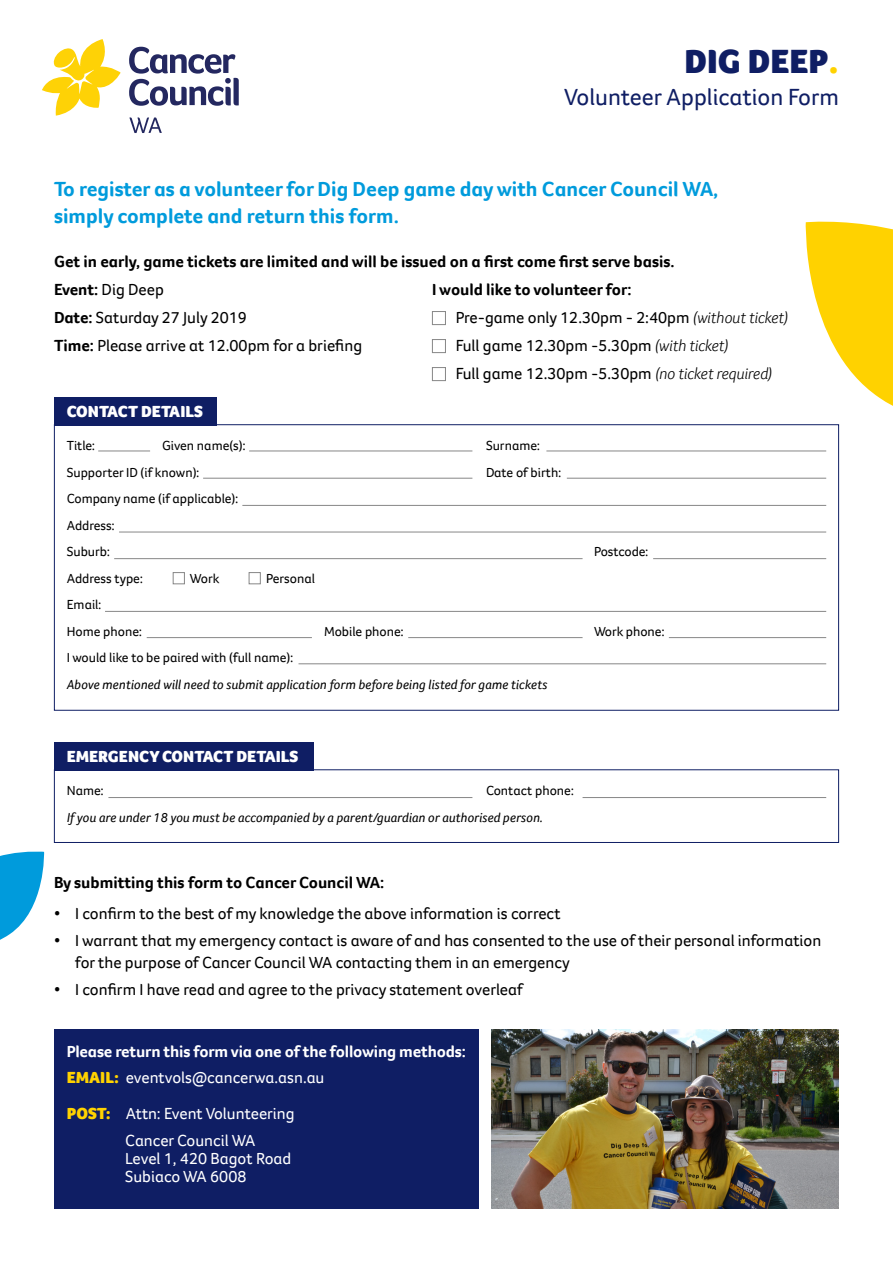
<style>
.page{position:relative;width:893px;height:1263px;background:#fff}
.page>*{position:absolute;margin:0;border:0;box-sizing:border-box;transform-origin:0 0}
.t1{font:900 34.5px "Foco CC";color:#0f1e64}
.t2{font:24px "Foco CC";color:#0f1e64}
.t3{font:700 21px/27px "Foco CC";color:#009bdc}
.t4{font:16.5px/28px "Foco CC";color:#000}
.t5{font:700 16.5px/28px "Foco CC";color:#000}
.t6{font:700 16.5px/26.5px "Foco CC";letter-spacing:-.01em;color:#fff}
.t7{font:16.5px/26.5px "Foco CC";color:#fff}
.t8{font:900 16.5px "Foco CC";color:#fff}
.t9{font:13.5px/26.5px "Foco CC";color:#000}
.t10{font:italic 13.5px "Foco CC";color:#000}
.s1{color:#ffd200}
.s2{font-weight:400}
.s3{font-weight:700}
.s4{font-weight:300;font-style:italic}
.s5{font-weight:900;color:#ffd200}
</style>
<div class="page">
<svg style="left:42px;top:39px;width:79px;height:77px"></svg>
<svg style="left:129px;top:117px;width:33px;height:16px"></svg>
<svg style="left:129px;top:47px;width:110px;height:59px"></svg>
<svg style="left:805px;top:221px;width:88px;height:223px"></svg>
<div style="left:54px;top:397px;width:163px;height:28px;background:#0f1e64"></div>
<div style="left:54px;top:742px;width:259px;height:28px;background:#0f1e64"></div>
<div style="left:54px;top:1030px;width:424px;height:179px;background:#0f1e64"></div>
<svg style="left:54px;top:424px;width:785px;height:287px"></svg>
<svg style="left:54px;top:769px;width:785px;height:74px"></svg>
<div style="left:173px;top:572px;width:12px;height:12px;border:1px solid #878787"></div>
<div style="left:249px;top:572px;width:12px;height:12px;border:1px solid #878787"></div>
<div style="left:432px;top:311px;width:14px;height:14px;border:1px solid #878787"></div>
<div style="left:432px;top:339px;width:14px;height:14px;border:1px solid #878787"></div>
<div style="left:432px;top:367px;width:14px;height:14px;border:1px solid #878787"></div>
<hr style="left:98px;top:451px;width:52px;height:1px;background:#878787">
<hr style="left:249px;top:451px;width:223px;height:1px;background:#878787">
<hr style="left:108px;top:797px;width:364px;height:1px;background:#878787">
<hr style="left:583px;top:797px;width:243px;height:1px;background:#878787">
<hr style="left:119px;top:532px;width:707px;height:1px;background:#878787">
<hr style="left:114px;top:558px;width:469px;height:1px;background:#878787">
<hr style="left:105px;top:611px;width:721px;height:1px;background:#878787">
<hr style="left:298px;top:663px;width:528px;height:1px;background:#878787">
<hr style="left:147px;top:637px;width:165px;height:1px;background:#878787">
<hr style="left:408px;top:637px;width:175px;height:1px;background:#878787">
<hr style="left:669px;top:637px;width:157px;height:1px;background:#878787">
<hr style="left:653px;top:558px;width:173px;height:1px;background:#878787">
<hr style="left:567px;top:478px;width:259px;height:1px;background:#878787">
<hr style="left:203px;top:478px;width:269px;height:1px;background:#878787">
<hr style="left:242px;top:505px;width:584px;height:1px;background:#878787">
<hr style="left:546px;top:451px;width:280px;height:1px;background:#878787">
<img style="left:491px;top:1030px;width:348px;height:179px">
<svg style="left:0;top:851px;width:45px;height:89px"></svg>
<h1 class="t1" style="left:685px;top:39px;width:156px">DIG DEEP<span class="s1">.</span></h1>
<h2 class="t2" style="left:564px;top:81px;width:276px">Volunteer Application Form</h2>
<p class="t3" style="left:54px;top:175px;width:666px">To register as a volunteer for Dig Deep game day with Cancer Council WA, simply complete and return this form.</p>
<p class="t5" style="left:54px;top:248px;width:622px">Get in early, game tickets are limited and will be issued on a first come first serve basis.<br>Event: <span class="s2">Dig Deep</span></p>
<p class="t5" style="left:432px;top:276px;width:201px">I would like to volunteer for:</p>
<p class="t4" style="left:54px;top:304px;width:194px"><span class="s3">Date:</span> Saturday 27 July 2019</p>
<p class="t4" style="left:456px;top:304px;width:334px">Pre-game only 12.30pm - 2:40pm <span class="s4">(without ticket)</span></p>
<p class="t4" style="left:54px;top:332px;width:310px"><span class="s3">Time:</span> Please arrive at 12.00pm for a briefing</p>
<p class="t4" style="left:456px;top:332px;width:318px">Full game 12.30pm -5.30pm <span class="s4">(with ticket)<br></span>Full game 12.30pm -5.30pm <span class="s4">(no ticket required)</span></p>
<p class="t8" style="left:67px;top:400px;width:138px">CONTACT DETAILS</p>
<p class="t9" style="left:67px;top:432px;width:30px">Title:</p>
<p class="t9" style="left:162px;top:432px;width:85px">Given name(s):</p>
<p class="t9" style="left:486px;top:432px;width:56px">Surname:</p>
<p class="t9" style="left:67px;top:459px;width:134px">Supporter ID (if known):</p>
<p class="t9" style="left:486px;top:459px;width:77px">Date of birth:</p>
<p class="t9" style="left:67px;top:485px;width:173px">Company name (if applicable):<br>Address:<br>Suburb:</p>
<p class="t9" style="left:594px;top:538px;width:56px">Postcode:</p>
<p class="t9" style="left:67px;top:565px;width:78px">Address type:</p>
<p class="t9" style="left:190px;top:565px;width:31px">Work</p>
<p class="t9" style="left:266px;top:565px;width:50px">Personal</p>
<p class="t9" style="left:67px;top:591px;width:77px">Email:<br>Home phone:</p>
<p class="t9" style="left:324px;top:618px;width:81px">Mobile phone:</p>
<p class="t9" style="left:594px;top:618px;width:72px">Work phone:</p>
<p class="t9" style="left:67px;top:644px;width:228px">I would like to be paired with (full name):</p>
<p class="t10" style="left:67px;top:675px;width:482px">Above mentioned will need to submit application form before being listed for game tickets</p>
<p class="t8" style="left:67px;top:745px;width:233px">EMERGENCY CONTACT DETAILS</p>
<p class="t9" style="left:67px;top:777px;width:39px">Name:</p>
<p class="t9" style="left:486px;top:777px;width:90px">Contact phone:</p>
<p class="t10" style="left:67px;top:808px;width:478px">If you are under 18 you must be accompanied by a parent/guardian or authorised person.</p>
<p class="t5" style="left:54px;top:868px;width:332px">By submitting this form to Cancer Council WA:</p>
<p class="t4" style="left:54px;top:899px;width:508px">• I confirm to the best of my knowledge the above information is correct</p>
<p class="t4" style="left:75px;top:929px;width:748px;line-height:22.5px;text-indent:-21px">• I warrant that my emergency contact is aware of and has consented to the use of their personal information for the purpose of Cancer Council WA contacting them in an emergency</p>
<p class="t4" style="left:54px;top:975px;width:470px">• I confirm I have read and agree to the privacy statement overleaf</p>
<p class="t6" style="left:67px;top:1038px;width:401px">Please return this form via one of the following methods:<br><span class="s5">EMAIL:</span> <span class="s2">eventvols@cancerwa.asn.au</span></p>
<p class="t7" style="left:125px;top:1100px;width:171px;text-indent:-58px"><span class="s5">POST:</span> Attn: Event Volunteering<br>Cancer Council WA</p>
<p class="t7" style="left:125px;top:1149px;width:168px;line-height:18px">Level 1, 420 Bagot Road<br>Subiaco WA 6008</p>
</div>
